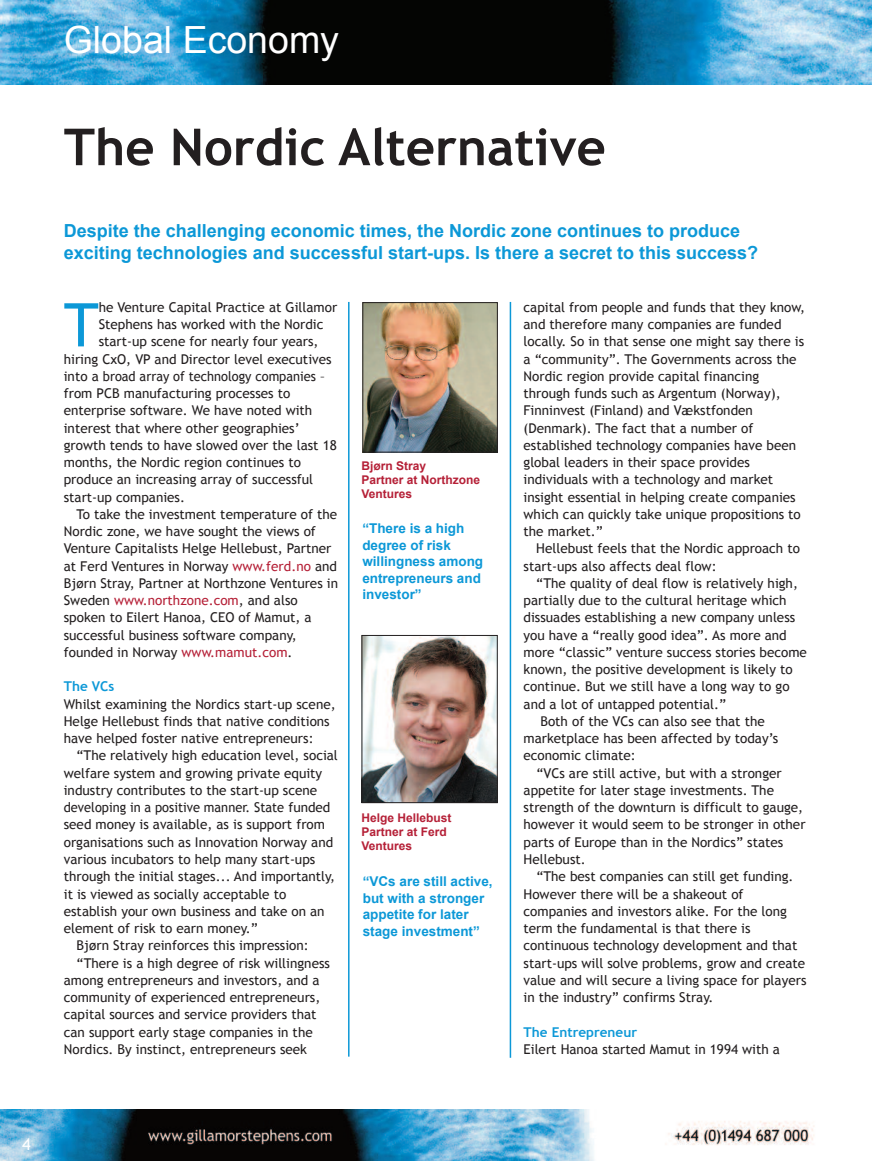
<style>
.page{position:relative;width:872px;height:1161px;background:#fff}
.page>*{position:absolute;margin:0;border:0;box-sizing:border-box;transform-origin:0 0}
.t1{font:60.3px "Trebuchet MS";color:#0c98d7}
.t2{font:700 51px "Trebuchet MS";color:#231f20}
.t3{font:37.5px "Arial";color:#fff}
.t4{font:700 18px/21.6px "Arial";color:#0c98d7}
.t5{font:16.5px "Trebuchet MS";color:#fff}
.t6{font:13.5px/17.2px "Trebuchet MS";color:#231f20}
.t7{font:700 13.5px/16.5px "Arial";color:#0c98d7}
.t8{font:13.5px "Trebuchet MS";color:#231f20;scale:.95 1}
.t9{font:13.5px "Trebuchet MS";color:#b52037}
.t10{font:700 13.5px "Trebuchet MS";color:#0c98d7}
.t11{font:700 12px/14.4px "Arial";color:#b52037}
.s1{color:#b52037}
.s2{color:#231f20}
</style>
<div class="page">
<img style="left:0;top:0;width:872px;height:84px">
<img style="left:0;top:1110px;width:815px;height:51px">
<img style="left:364px;top:304px;width:132px;height:146px">
<div style="left:362px;top:302px;width:136px;height:150px;border:1px solid #231f20"></div>
<img style="left:363px;top:637px;width:132px;height:164px">
<div style="left:361px;top:635px;width:136px;height:168px;border:1px solid #231f20"></div>
<hr style="left:348px;top:302px;width:1px;height:754px;background:#0c98d7">
<hr style="left:509px;top:302px;width:2px;height:756px;background:#0c98d7">
<p class="t5" style="left:22px;top:1134px;width:10px">4</p>
<h3 class="t3" style="left:64px;top:19px;width:277px">Global Economy</h3>
<h2 class="t2" style="left:64px;top:117px;width:543px">The Nordic Alternative</h2>
<h3 class="t4" style="left:64px;top:220px;width:696px">Despite the challenging economic times, the Nordic zone continues to produce exciting technologies and successful start-ups. Is there a secret to this success?</h3>
<h1 class="t1" style="left:64px;top:290px;width:37px">T</h1>
<p class="t6" style="left:99px;top:298px;width:240px">he Venture Capital Practice at Gillamor</p>
<p class="t6" style="left:99px;top:316px;width:226px">Stephens has worked with the Nordic</p>
<p class="t6" style="left:99px;top:333px;width:221px">start-up scene for nearly four years,</p>
<p class="t6" style="left:64px;top:350px;width:269px">hiring CxO, VP and Director level executives</p>
<p class="t6" style="left:64px;top:367px;width:263px">into a broad array of technology companies –</p>
<p class="t6" style="left:64px;top:385px;width:228px">from PCB manufacturing processes to</p>
<p class="t6" style="left:64px;top:402px;width:250px">enterprise software. We have noted with</p>
<p class="t6" style="left:64px;top:419px;width:237px">interest that where other geographies’</p>
<p class="t6" style="left:64px;top:436px;width:274px">growth tends to have slowed over the last 18</p>
<p class="t6" style="left:64px;top:454px;width:239px">months, the Nordic region continues to</p>
<p class="t6" style="left:64px;top:471px;width:251px">produce an increasing array of successful</p>
<p class="t6" style="left:64px;top:488px;width:123px">start-up companies.</p>
<p class="t6" style="left:77px;top:505px;width:262px">To take the investment temperature of the</p>
<p class="t6" style="left:64px;top:523px;width:254px">Nordic zone, we have sought the views of</p>
<p class="t6" style="left:64px;top:540px;width:269px">Venture Capitalists Helge Hellebust, Partner</p>
<p class="t6" style="left:64px;top:557px;width:275px">at Ferd Ventures in Norway <span class="s1">www.ferd.no</span> and</p>
<p class="t6" style="left:64px;top:574px;width:276px">Bjørn Stray, Partner at Northzone Ventures in</p>
<p class="t9" style="left:64px;top:592px;width:235px"><span class="s2">Sweden</span> www.northzone.com<span class="s2">, and also</span></p>
<p class="t6" style="left:64px;top:609px;width:249px">spoken to Eilert Hanoa, CEO of Mamut, a</p>
<p class="t6" style="left:64px;top:626px;width:234px">successful business software company,</p>
<p class="t6" style="left:64px;top:643px;width:230px">founded in Norway <span class="s1">www.mamut.com</span>.</p>
<p class="t10" style="left:64px;top:679px;width:52px">The VCs</p>
<p class="t6" style="left:64px;top:695px;width:273px">Whilst examining the Nordics start-up scene,<br>Helge Hellebust finds that native conditions have helped foster native entrepreneurs:</p>
<p class="t6" style="left:77px;top:747px;width:263px">“The relatively high education level, social</p>
<p class="t6" style="left:64px;top:764px;width:260px">welfare system and growing private equity</p>
<p class="t6" style="left:64px;top:781px;width:255px">industry contributes to the start-up scene</p>
<p class="t8" style="left:64px;top:799px;width:282px">developing in a positive manner. State funded</p>
<p class="t6" style="left:64px;top:816px;width:263px">seed money is available, as is support from</p>
<p class="t6" style="left:64px;top:833px;width:271px">organisations such as Innovation Norway and</p>
<p class="t6" style="left:64px;top:850px;width:253px">various incubators to help many start-ups</p>
<p class="t6" style="left:64px;top:868px;width:273px">through the initial stages... And importantly,</p>
<p class="t6" style="left:64px;top:885px;width:224px">it is viewed as socially acceptable to</p>
<p class="t6" style="left:64px;top:902px;width:262px">establish your own business and take on an</p>
<p class="t6" style="left:64px;top:919px;width:195px">element of risk to earn money.”</p>
<p class="t6" style="left:77px;top:937px;width:234px">Bjørn Stray reinforces this impression:</p>
<p class="t6" style="left:77px;top:954px;width:255px">“There is a high degree of risk willingness</p>
<p class="t6" style="left:64px;top:971px;width:257px">among entrepreneurs and investors, and a</p>
<p class="t6" style="left:64px;top:988px;width:258px">community of experienced entrepreneurs,</p>
<p class="t6" style="left:64px;top:1006px;width:254px">capital sources and service providers that</p>
<p class="t6" style="left:64px;top:1023px;width:250px">can support early stage companies in the</p>
<p class="t6" style="left:64px;top:1040px;width:245px">Nordics. By instinct, entrepreneurs seek</p>
<p class="t11" style="left:361px;top:458px;width:120px">Bjørn Stray<br>Partner at Northzone<br>Ventures</p>
<p class="t7" style="left:362px;top:520px;width:122px">“There is a high degree of risk willingness among entrepreneurs and investor”</p>
<p class="t11" style="left:361px;top:810px;width:92px">Helge Hellebust<br>Partner at Ferd<br>Ventures</p>
<p class="t7" style="left:363px;top:873px;width:131px">“VCs are still active, but with a stronger appetite for later stage investment”</p>
<p class="t6" style="left:523px;top:298px;width:283px">capital from people and funds that they know, and therefore many companies are funded locally. So in that sense one might say there is a “community”. The Governments across the Nordic region provide capital financing through funds such as Argentum (Norway), Finninvest (Finland) and Vækstfonden (Denmark). The fact that a number of established technology companies have been global leaders in their space provides individuals with a technology and market insight essential in helping create companies which can quickly take unique propositions to the market.”</p>
<p class="t6" style="left:523px;top:540px;width:278px;text-indent:13px">Hellebust feels that the Nordic approach to start-ups also affects deal flow:</p>
<p class="t6" style="left:536px;top:574px;width:263px">“The quality of deal flow is relatively high,</p>
<p class="t6" style="left:523px;top:592px;width:264px">partially due to the cultural heritage which</p>
<p class="t6" style="left:523px;top:609px;width:273px">dissuades establishing a new company unless</p>
<p class="t6" style="left:523px;top:626px;width:265px">you have a “really good idea”. As more and</p>
<p class="t6" style="left:523px;top:643px;width:285px">more “classic” venture success stories become</p>
<p class="t6" style="left:523px;top:661px;width:271px">known, the positive development is likely to</p>
<p class="t6" style="left:523px;top:678px;width:267px">continue. But we still have a long way to go</p>
<p class="t6" style="left:523px;top:695px;width:204px">and a lot of untapped potential.”</p>
<p class="t6" style="left:540px;top:712px;width:226px">Both of the VCs can also see that the</p>
<p class="t6" style="left:523px;top:730px;width:256px">marketplace has been affected by today’s</p>
<p class="t6" style="left:523px;top:747px;width:114px">economic climate:</p>
<p class="t6" style="left:536px;top:764px;width:247px">“VCs are still active, but with a stronger</p>
<p class="t6" style="left:523px;top:781px;width:252px">appetite for later stage investments. The</p>
<p class="t6" style="left:523px;top:799px;width:281px">strength of the downturn is difficult to gauge,</p>
<p class="t6" style="left:523px;top:816px;width:283px">however it would seem to be stronger in other</p>
<p class="t6" style="left:523px;top:833px;width:261px">parts of Europe than in the Nordics” states</p>
<p class="t6" style="left:523px;top:850px;width:64px">Hellebust.</p>
<p class="t6" style="left:536px;top:868px;width:259px">“The best companies can still get funding.</p>
<p class="t6" style="left:523px;top:885px;width:221px">However there will be a shakeout of</p>
<p class="t6" style="left:523px;top:902px;width:265px">companies and investors alike. For the long</p>
<p class="t6" style="left:523px;top:919px;width:228px">term the fundamental is that there is</p>
<p class="t6" style="left:523px;top:937px;width:275px">continuous technology development and that</p>
<p class="t6" style="left:523px;top:954px;width:283px">start-ups will solve problems, grow and create</p>
<p class="t6" style="left:523px;top:971px;width:284px">value and will secure a living space for players</p>
<p class="t6" style="left:523px;top:988px;width:191px">in the industry” confirms Stray.</p>
<p class="t10" style="left:523px;top:1024px;width:115px">The Entrepreneur</p>
<p class="t6" style="left:523px;top:1040px;width:258px">Eilert Hanoa started Mamut in 1994 with a</p>
</div>
